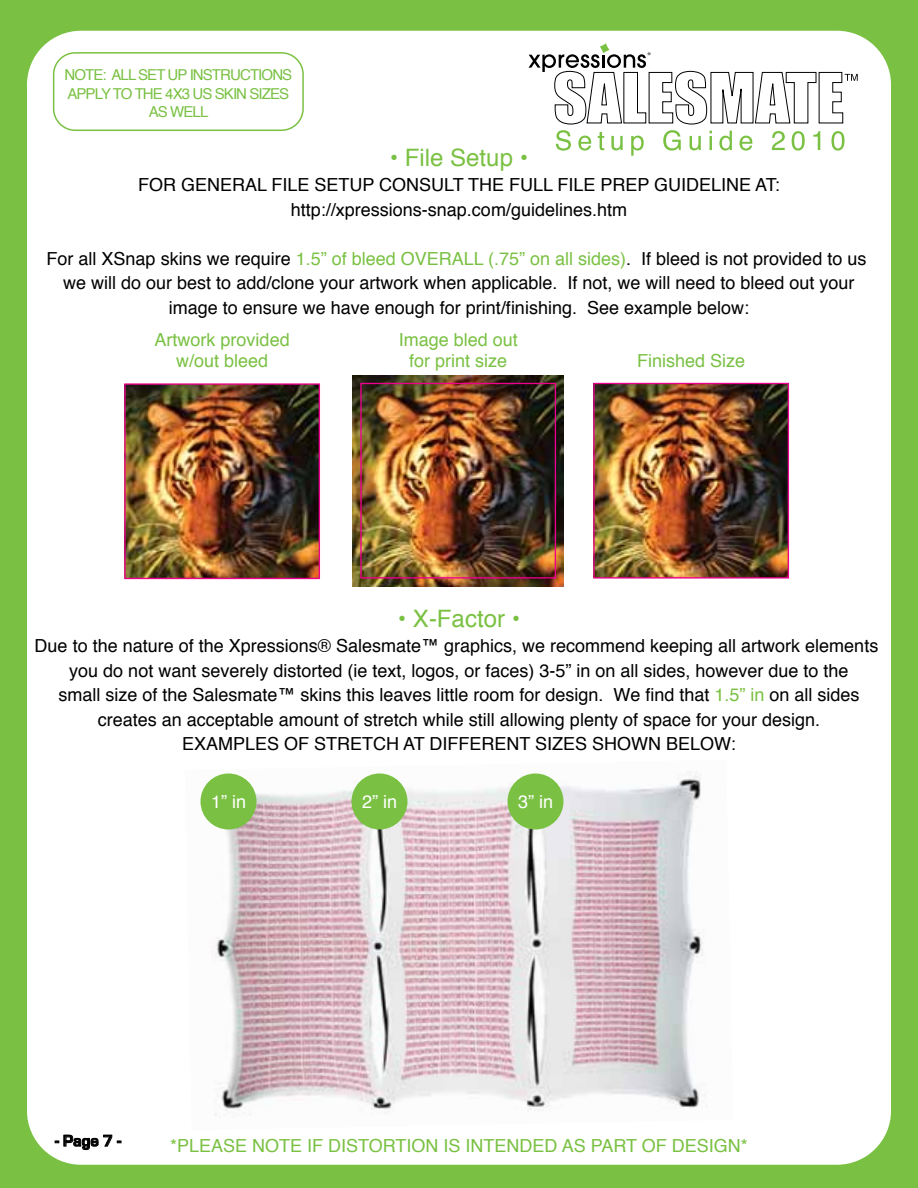
<style>
.page{position:relative;width:918px;height:1188px;background:#7ac143}
.page>*{position:absolute;margin:0;border:0;box-sizing:border-box;transform-origin:0 0}
.t1{font:24px "Helvetica";color:#7ac143}
.t2{font:18px/24.6px "Helvetica";color:#000;text-align:center}
.t3{font:18px/21.6px "Helvetica";color:#7ac143;text-align:center}
.t4{font:18px "Helvetica";color:#fff}
.t5{font:700 16.5px "Eurostile";color:#000}
.t6{font:15px/18.6px "Helvetica";letter-spacing:-.06em;color:#7ac143;text-align:center}
.s1{color:#7ac143}
</style>
<div class="page">
<div style="left:27px;top:31px;width:864px;height:1134px;background:#fff;border-radius:54px"></div>
<img style="left:126px;top:385px;width:192px;height:192px">
<div style="left:124px;top:383px;width:196px;height:196px;border:1px solid #ec008c"></div>
<img style="left:353px;top:375px;width:211px;height:211px">
<div style="left:360px;top:383px;width:196px;height:196px;border:1px solid #ec008c"></div>
<img style="left:595px;top:385px;width:192px;height:192px">
<div style="left:593px;top:383px;width:196px;height:196px;border:1px solid #ec008c"></div>
<div style="left:53px;top:52px;width:251px;height:79px;border:2px solid #7ac143;border-radius:22px"></div>
<svg style="left:529px;top:43px;width:329px;height:113px"></svg>
<img style="left:200px;top:772px;width:507px;height:345px">
<div style="left:352px;top:773px;width:56px;height:57px;background:#7ac143;border-radius:50%"></div>
<div style="left:508px;top:773px;width:56px;height:56px;background:#7ac143;border-radius:50%"></div>
<div style="left:201px;top:773px;width:56px;height:57px;background:#7ac143;border-radius:50%"></div>
<svg style="left:55px;top:1135px;width:66px;height:15px"></svg>
<p class="t6" style="left:64px;top:66px;width:229px">NOTE: ALL SET UP INSTRUCTIONS<br>APPLY TO THE 4X3 US SKIN SIZES<br>AS WELL</p>
<h1 class="t1" style="left:390px;top:139px;width:140px">• File Setup •</h1>
<p class="t2" style="left:138px;top:173px;width:643px">FOR GENERAL FILE SETUP CONSULT THE FULL FILE PREP GUIDELINE AT: http://xpressions-snap.com/guidelines.htm</p>
<p class="t2" style="left:47px;top:247px;width:821px">For all XSnap skins we require <span class="s1">1.5” of bleed OVERALL (.75” on all sides)</span>. If bleed is not provided to us we will do our best to add/clone your artwork when applicable. If not, we will need to bleed out your image to ensure we have enough for print/finishing. See example below:</p>
<p class="t3" style="left:155px;top:329px;width:137px">Artwork provided w/out bleed</p>
<p class="t3" style="left:399px;top:329px;width:121px">Image bled out for print size</p>
<p class="t3" style="left:637px;top:350px;width:110px">Finished Size</p>
<h1 class="t1" style="left:398px;top:600px;width:124px">• X-Factor •</h1>
<p class="t2" style="left:35px;top:634px;width:845px">Due to the nature of the Xpressions® Salesmate™ graphics, we recommend keeping all artwork elements you do not want severely distorted (ie text, logos, or faces) 3-5” in on all sides, however due to the<br>small size of the Salesmate™ skins this leaves little room for design. We find that <span class="s1">1.5” in</span> on all sides creates an acceptable amount of stretch while still allowing plenty of space for your design.<br>EXAMPLES OF STRETCH AT DIFFERENT SIZES SHOWN BELOW:</p>
<p class="t4" style="left:211px;top:788px;width:37px">1” in</p>
<p class="t4" style="left:362px;top:788px;width:37px">2” in</p>
<p class="t4" style="left:518px;top:788px;width:37px">3” in</p>
<p class="t5" style="left:55px;top:1132px;width:67px">- Page 7 -</p>
<p class="t3" style="left:170px;top:1136px;width:579px">*PLEASE NOTE IF DISTORTION IS INTENDED AS PART OF DESIGN*</p>
</div>
